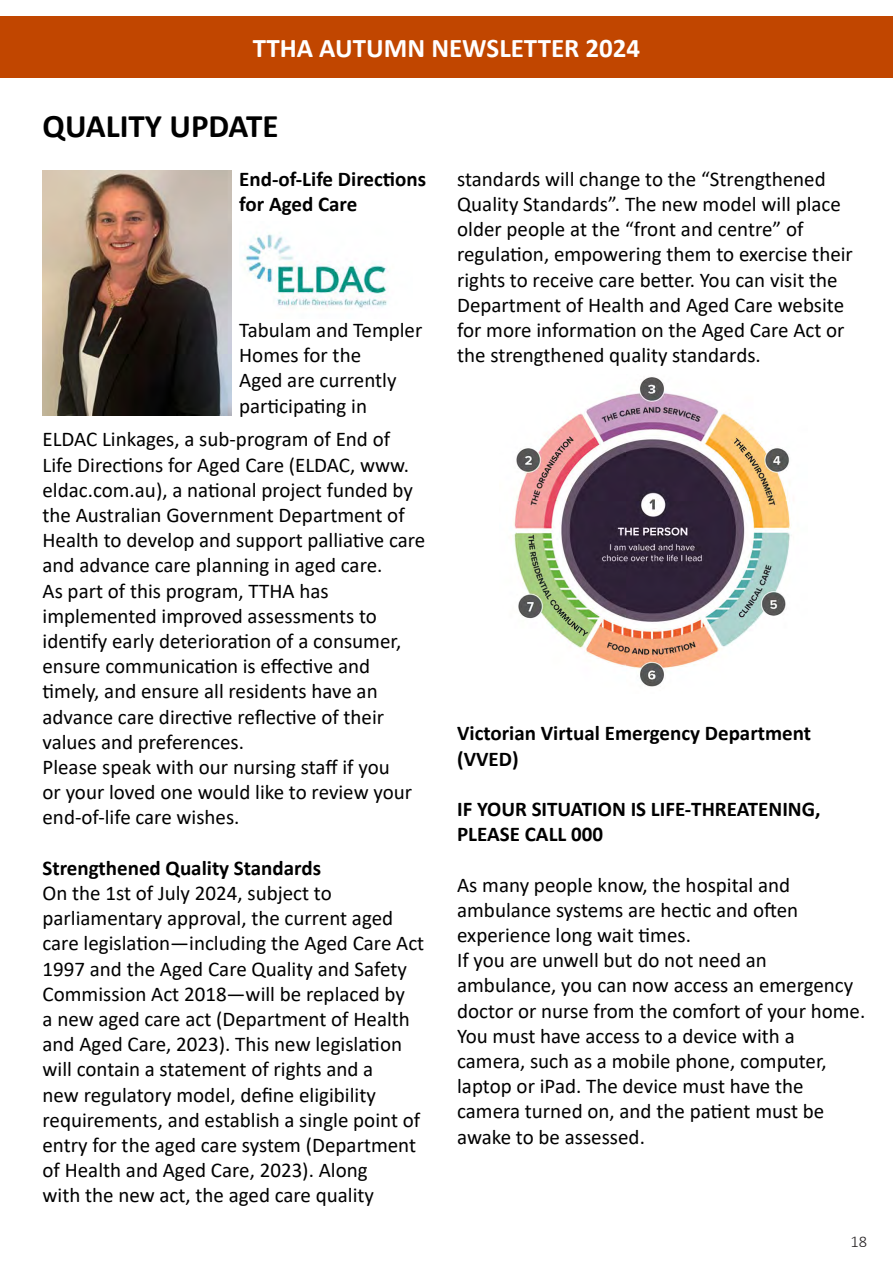
<style>
.page{position:relative;width:893px;height:1263px;background:#fff}
.page>*{position:absolute;margin:0;border:0;box-sizing:border-box;transform-origin:0 0}
.t1{font:700 33px "Calibri";color:#000}
.t2{font:700 27px "Calibri";color:#fff}
.t3{font:21px/25.2px "Calibri";color:#000}
.t4{font:700 21px/25.2px "Calibri";color:#000}
.t5{font:300 16.5px "Calibri";color:#231f20}
</style>
<div class="page">
<div style="left:0;top:16px;width:893px;height:62px;background:#c14600"></div>
<img style="left:43px;top:170px;width:188px;height:246px">
<img style="left:244px;top:234px;width:144px;height:74px">
<img style="left:514px;top:377px;width:278px;height:310px">
<p class="t2" style="left:253px;top:29px;width:389px">TTHA AUTUMN NEWSLETTER 2024</p>
<p class="t1" style="left:43px;top:103px;width:237px">QUALITY UPDATE</p>
<p class="t4" style="left:239px;top:166px;width:188px">End-of-Life Directions for Aged Care</p>
<p class="t3" style="left:239px;top:317px;width:185px">Tabulam and Templer<br>Homes for the<br>Aged are currently participating in</p>
<p class="t3" style="left:43px;top:426px;width:384px">ELDAC Linkages, a sub-program of End of<br>Life Directions for Aged Care (ELDAC, www. eldac.com.au), a national project funded by the Australian Government Department of Health to develop and support palliative care and advance care planning in aged care.</p>
<p class="t3" style="left:43px;top:577px;width:360px">As part of this program, TTHA has implemented improved assessments to identify early deterioration of a consumer, ensure communication is effective and timely, and ensure all residents have an advance care directive reflective of their values and preferences.</p>
<p class="t3" style="left:43px;top:754px;width:371px">Please speak with our nursing staff if you or your loved one would like to review your end-of-life care wishes.</p>
<p class="t4" style="left:43px;top:855px;width:280px">Strengthened Quality Standards</p>
<p class="t3" style="left:43px;top:880px;width:383px">On the 1st of July 2024, subject to parliamentary approval, the current aged care legislation—including the Aged Care Act 1997 and the Aged Care Quality and Safety Commission Act 2018—will be replaced by<br>a new aged care act (Department of Health and Aged Care, 2023). This new legislation will contain a statement of rights and a<br>new regulatory model, define eligibility requirements, and establish a single point of entry for the aged care system (Department of Health and Aged Care, 2023). Along<br>with the new act, the aged care quality</p>
<p class="t3" style="left:457px;top:166px;width:397px">standards will change to the “Strengthened Quality Standards”. The new model will place older people at the “front and centre” of regulation, empowering them to exercise their rights to receive care better. You can visit the Department of Health and Aged Care website for more information on the Aged Care Act or the strengthened quality standards.</p>
<p class="t4" style="left:457px;top:720px;width:355px">Victorian Virtual Emergency Department (VVED)</p>
<p class="t4" style="left:457px;top:796px;width:365px">IF YOUR SITUATION IS LIFE-THREATENING,<br>PLEASE CALL 000</p>
<p class="t3" style="left:457px;top:871px;width:343px">As many people know, the hospital and ambulance systems are hectic and often experience long wait times.</p>
<p class="t3" style="left:457px;top:947px;width:410px">If you are unwell but do not need an ambulance, you can now access an emergency doctor or nurse from the comfort of your home.</p>
<p class="t3" style="left:457px;top:1023px;width:371px">You must have access to a device with a camera, such as a mobile phone, computer, laptop or iPad. The device must have the camera turned on, and the patient must be awake to be assessed.</p>
<p class="t5" style="left:850px;top:1231px;width:18px">18</p>
</div>
